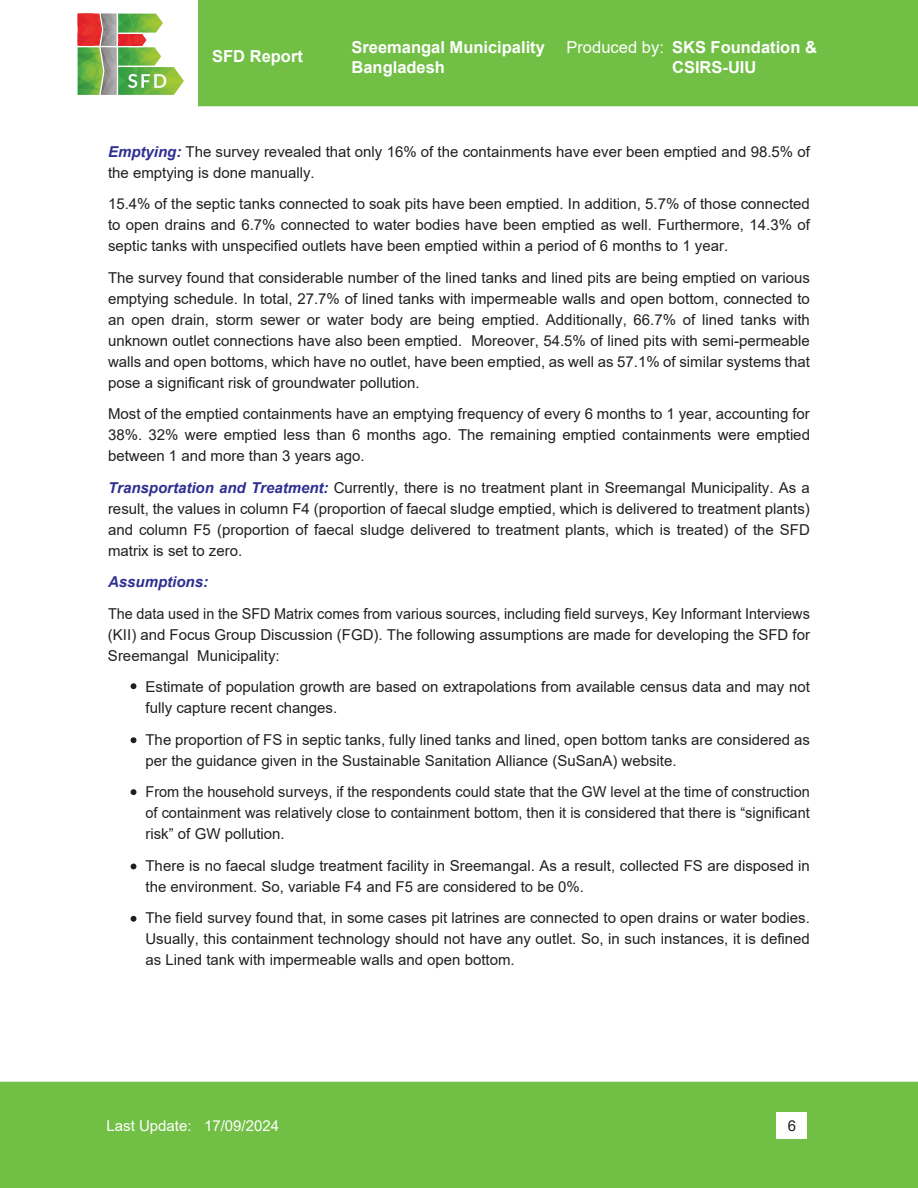
<style>
.page{position:relative;width:918px;height:1188px;background:#fff}
.page>*{position:absolute;margin:0;border:0;box-sizing:border-box;transform-origin:0 0}
.t1{font:700 16.5px/19.8px "Arial";color:#fff}
.t2{font:16.5px "Arial";color:#fff}
.t3{font:15px/21px "Arial";color:#231f20;text-align:justify}
.t4{font:15px/21px "Arial";color:#231f20;text-align:justify;scale:.96 1}
.t5{font:15px "Arial";color:#fff}
.t6{font:italic 700 15px "Arial";color:#2e3092}
.s1{font-weight:400}
.s2{font-weight:700;font-style:italic;color:#2e3092}
</style>
<div class="page">
<div style="left:0;top:1082px;width:918px;height:106px;background:#71bf44"></div>
<div style="left:198px;top:0;width:720px;height:106px;background:#71bf44"></div>
<svg style="left:77px;top:13px;width:107px;height:82px"></svg>
<div style="left:777px;top:1112px;width:30px;height:27px;background:#fff"></div>
<svg style="left:131px;top:683px;width:5px;height:6px"></svg>
<svg style="left:131px;top:737px;width:5px;height:6px"></svg>
<svg style="left:131px;top:789px;width:5px;height:6px"></svg>
<svg style="left:131px;top:864px;width:5px;height:5px"></svg>
<svg style="left:131px;top:916px;width:5px;height:6px"></svg>
<p class="t1" style="left:352px;top:38px;width:195px">Sreemangal Municipality<br>Bangladesh</p>
<p class="t1" style="left:672px;top:38px;width:146px;text-indent:-106px"><span class="s1">Produced by:</span> SKS Foundation &amp;<br>CSIRS-UIU</p>
<p class="t1" style="left:212px;top:46px;width:92px"><span class="s1">E</span>SFD Report</p>
<p class="t2" style="left:223px;top:44px;width:137px">xecutive Summary</p>
<p class="t3" style="left:108px;top:141px;width:703px"><span class="s2">Emptying:</span> The survey revealed that only 16% of the containments have ever been emptied and 98.5% of the emptying is done manually.</p>
<p class="t3" style="left:108px;top:193px;width:703px">15.4% of the septic tanks connected to soak pits have been emptied. In addition, 5.7% of those connected to open drains and 6.7% connected to water bodies have been emptied as well. Furthermore, 14.3% of septic tanks with unspecified outlets have been emptied within a period of 6 months to 1 year.</p>
<p class="t3" style="left:108px;top:267px;width:703px">The survey found that considerable number of the lined tanks and lined pits are being emptied on various emptying schedule. In total, 27.7% of lined tanks with impermeable walls and open bottom, connected to an open drain, storm sewer or water body are being emptied. Additionally, 66.7% of lined tanks with unknown outlet connections have also been emptied. Moreover, 54.5% of lined pits with semi-permeable walls and open bottoms, which have no outlet, have been emptied, as well as 57.1% of similar systems that pose a significant risk of groundwater pollution.</p>
<p class="t3" style="left:108px;top:403px;width:704px">Most of the emptied containments have an emptying frequency of every 6 months to 1 year, accounting for 38%. 32% were emptied less than 6 months ago. The remaining emptied containments were emptied between 1 and more than 3 years ago.</p>
<p class="t3" style="left:108px;top:477px;width:703px"><span class="s2">Transportation and Treatment:</span> Currently, there is no treatment plant in Sreemangal Municipality. As a result, the values in column F4 (proportion of faecal sludge emptied, which is delivered to treatment plants) and column F5 (proportion of faecal sludge delivered to treatment plants, which is treated) of the SFD matrix is set to zero.</p>
<p class="t6" style="left:108px;top:572px;width:102px">Assumptions:</p>
<p class="t4" style="left:108px;top:603px;width:733px">The data used in the SFD Matrix comes from various sources, including field surveys, Key Informant Interviews (KII) and Focus Group Discussion (FGD). The following assumptions are made for developing the SFD for Sreemangal Municipality:</p>
<p class="t3" style="left:145px;top:676px;width:666px">Estimate of population growth are based on extrapolations from available census data and may not fully capture recent changes.</p>
<p class="t3" style="left:145px;top:729px;width:666px">The proportion of FS in septic tanks, fully lined tanks and lined, open bottom tanks are considered as per the guidance given in the Sustainable Sanitation Alliance (SuSanA) website.</p>
<p class="t3" style="left:146px;top:781px;width:666px">From the household surveys, if the respondents could state that the GW level at the time of construction of containment was relatively close to containment bottom, then it is considered that there is “significant risk” of GW pollution.</p>
<p class="t3" style="left:146px;top:855px;width:666px">There is no faecal sludge treatment facility in Sreemangal. As a result, collected FS are disposed in the environment. So, variable F4 and F5 are considered to be 0%.</p>
<p class="t3" style="left:146px;top:907px;width:666px">The field survey found that, in some cases pit latrines are connected to open drains or water bodies.<br>Usually, this containment technology should not have any outlet. So, in such instances, it is defined as Lined tank with impermeable walls and open bottom.</p>
<p class="t5" style="left:107px;top:1115px;width:174px">Last Update: 17/09/2024</p>
<p class="t3" style="left:788px;top:1115px;width:10px">6</p>
</div>
